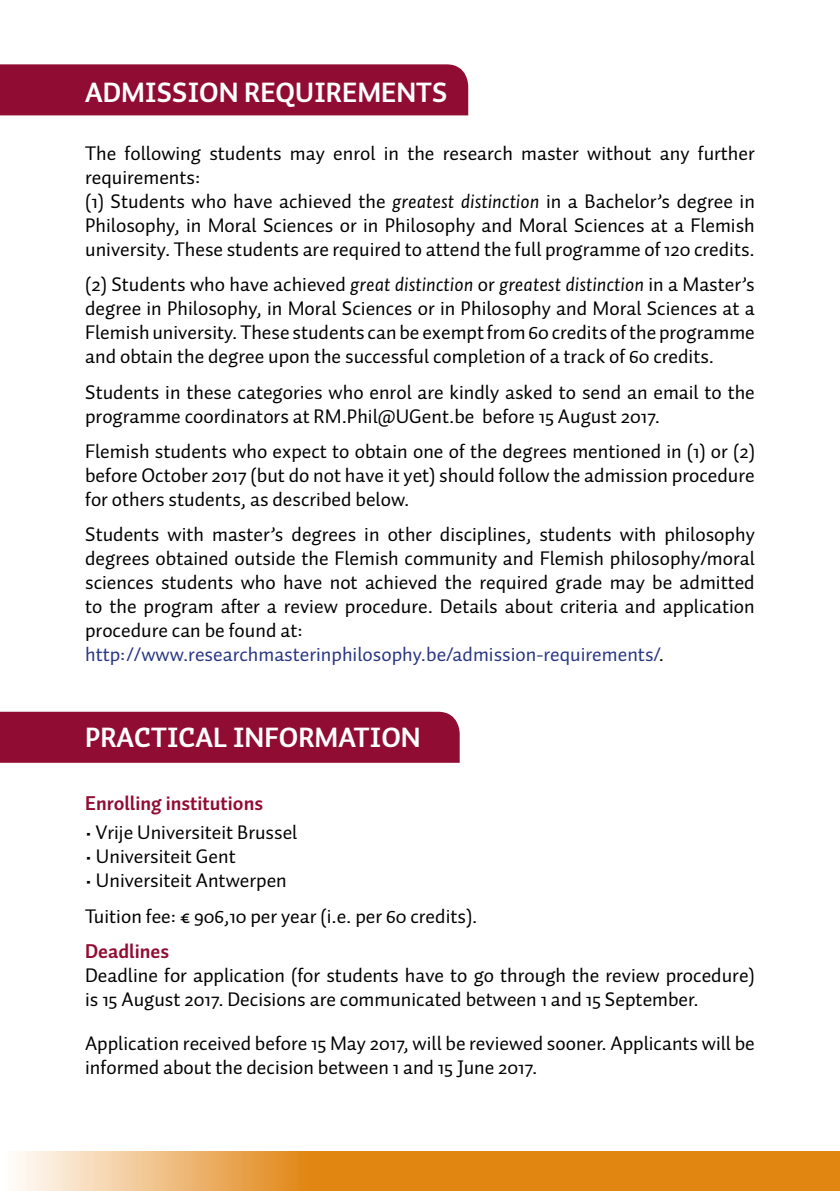
<style>
.page{position:relative;width:840px;height:1191px;background:#fff}
.page>*{position:absolute;margin:0;border:0;box-sizing:border-box;transform-origin:0 0}
.t1{font:700 28px "Auto 1";color:#fff}
.t2{font:20px/24px "Auto 1";color:#000}
.t3{font:700 20px "Auto 1";color:#910c32}
.s1{font-style:italic}
.s2{color:#283583}
</style>
<div class="page">
<div style="left:0;top:64px;width:468px;height:51px;background:#910c32"></div>
<div style="left:0;top:711px;width:459px;height:52px;background:#910c32"></div>
<svg style="left:17px;top:1151px;width:822px;height:40px;background:#e59a3a"></svg>
<h1 class="t1" style="left:85px;top:74px;width:363px">ADMISSION REQUIREMENTS</h1>
<p class="t2" style="left:85px;top:141px;width:671px">The following students may enrol in the research master without any further requirements:<br>(1) Students who have achieved the <span class="s1">greatest distinction</span> in a Bachelor’s degree in Philosophy, in Moral Sciences or in Philosophy and Moral Sciences at a Flemish university. These students are required to attend the full programme of 120 credits.</p>
<p class="t2" style="left:85px;top:272px;width:670px;text-align:justify">(2) Students who have achieved <span class="s1">great distinction</span> or <span class="s1">greatest distinction</span> in a Master’s degree in Philosophy, in Moral Sciences or in Philosophy and Moral Sciences at a Flemish university. These students can be exempt from 60 credits of the programme and obtain the degree upon the successful completion of a track of 60 credits.</p>
<p class="t2" style="left:85px;top:379px;width:671px">Students in these categories who enrol are kindly asked to send an email to the programme coordinators at RM.Phil@UGent.be before 15 August 2017.</p>
<p class="t2" style="left:85px;top:439px;width:671px;text-align:justify">Flemish students who expect to obtain one of the degrees mentioned in (1) or (2) before October 2017 (but do not have it yet) should follow the admission procedure for others students, as described below.</p>
<p class="t2" style="left:85px;top:522px;width:671px">Students with master’s degrees in other disciplines, students with philosophy degrees obtained outside the Flemish community and Flemish philosophy/moral sciences students who have not achieved the required grade may be admitted to the program after a review procedure. Details about criteria and application procedure can be found at: <span class="s2">http://www.researchmasterinphilosophy.be/admission-requirements/</span>.</p>
<h1 class="t1" style="left:85px;top:720px;width:337px">PRACTICAL INFORMATION</h1>
<p class="t3" style="left:85px;top:790px;width:179px">Enrolling institutions</p>
<p class="t2" style="left:85px;top:820px;width:214px">• Vrije Universiteit Brussel</p>
<p class="t2" style="left:85px;top:844px;width:152px">• Universiteit Gent</p>
<p class="t2" style="left:85px;top:862px;width:393px;line-height:35.4px">• Universiteit Antwerpen<br>Tuition fee: € 906,10 per year (i.e. per 60 credits).</p>
<p class="t3" style="left:85px;top:938px;width:86px">Deadlines</p>
<p class="t2" style="left:85px;top:963px;width:670px">Deadline for application (for students have to go through the review procedure) is 15 August 2017. Decisions are communicated between 1 and 15 September.</p>
<p class="t2" style="left:85px;top:1031px;width:670px">Application received before 15 May 2017, will be reviewed sooner. Applicants will be informed about the decision between 1 and 15 June 2017.</p>
</div>
